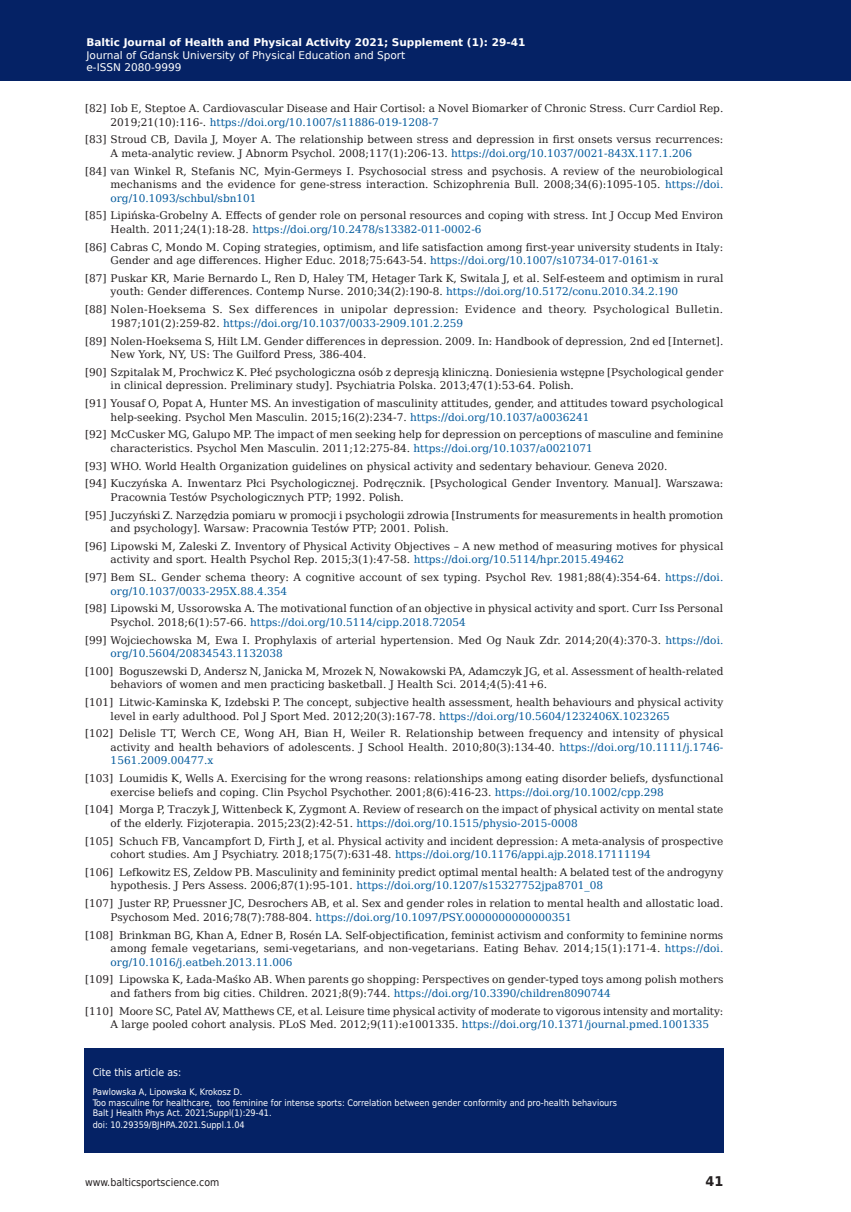
<style>
.page{position:relative;width:851px;height:1212px;background:#fff}
.page>*{position:absolute;margin:0;border:0;box-sizing:border-box;transform-origin:0 0}
.t1{font:700 13.35px "DejaVu Sans";color:#231f20;scale:.96 1}
.t2{font:10.5px/13.5px "DejaVu Serif";color:#231f20}
.t3{font:10.5px/13.5px "DejaVu Serif";letter-spacing:.03em;color:#231f20}
.t4{font:10.5px/12.6px "DejaVu Sans";color:#fff}
.t5{font:700 10.5px "DejaVu Sans";color:#fff}
.t6{font:10.5px "DejaVu Serif";color:#01599c}
.t7{font:10.5px "DejaVu Sans Condensed";color:#231f20}
.t8{font:10.5px "DejaVu Sans Condensed";color:#fff}
.t9{font:9px/10.5px "DejaVu Sans Condensed";color:#fff}
.s1{color:#01599c}
</style>
<div class="page">
<div style="left:0;top:0;width:850px;height:80px;background:#052265"></div>
<div style="left:84px;top:1048px;width:639px;height:104px;background:#052265"></div>
<p class="t5" style="left:86px;top:34px;width:440px">Baltic Journal of Health and Physical Activity 2021; Supplement (1): 29-41</p>
<p class="t4" style="left:86px;top:48px;width:320px">Journal of Gdansk University of Physical Education and Sport e-ISSN 2080-9999</p>
<p class="t2" style="left:111px;top:101px;width:614px;text-indent:-26px">[82] Iob E, Steptoe A. Cardiovascular Disease and Hair Cortisol: a Novel Biomarker of Chronic Stress. Curr Cardiol Rep.<br>2019;21(10):116-. <span class="s1">https://doi.org/10.1007/s11886-019-1208-7</span></p>
<p class="t2" style="left:85px;top:132px;width:639px;text-align:center">[83] Stroud CB, Davila J, Moyer A. The relationship between stress and depression in first onsets versus recurrences:<br>A meta-analytic review. J Abnorm Psychol. 2008;117(1):206-13. <span class="s1">https://doi.org/10.1037/0021-843X.117.1.206</span></p>
<p class="t2" style="left:111px;top:163px;width:614px;text-align:justify;text-indent:-26px">[84] van Winkel R, Stefanis NC, Myin-Germeys I. Psychosocial stress and psychosis. A review of the neurobiological mechanisms and the evidence for gene-stress interaction. Schizophrenia Bull. 2008;34(6):1095-105. <span class="s1">https://doi. org/10.1093/schbul/sbn101</span></p>
<p class="t2" style="left:111px;top:208px;width:614px;text-indent:-26px">[85] Lipińska-Grobelny A. Effects of gender role on personal resources and coping with stress. Int J Occup Med Environ<br>Health. 2011;24(1):18-28. <span class="s1">https://doi.org/10.2478/s13382-011-0002-6</span></p>
<p class="t2" style="left:111px;top:239px;width:614px;text-indent:-26px">[86] Cabras C, Mondo M. Coping strategies, optimism, and life satisfaction among first-year university students in Italy:<br>Gender and age differences. Higher Educ. 2018;75:643-54. <span class="s1">https://doi.org/10.1007/s10734-017-0161-x</span></p>
<p class="t2" style="left:111px;top:270px;width:614px;text-indent:-26px">[87] Puskar KR, Marie Bernardo L, Ren D, Haley TM, Hetager Tark K, Switala J, et al. Self-esteem and optimism in rural youth: Gender differences. Contemp Nurse. 2010;34(2):190-8. <span class="s1">https://doi.org/10.5172/conu.2010.34.2.190</span></p>
<p class="t3" style="left:111px;top:302px;width:614px;text-indent:-26px">[88] Nolen-Hoeksema S. Sex differences in unipolar depression: Evidence and theory. Psychological Bulletin.<br>1987;101(2):259-82. <span class="s1">https://doi.org/10.1037/0033-2909.101.2.259</span></p>
<p class="t2" style="left:111px;top:333px;width:614px;text-indent:-26px">[89] Nolen-Hoeksema S, Hilt LM. Gender differences in depression. 2009. In: Handbook of depression, 2nd ed [Internet].<br>New York, NY, US: The Guilford Press, 386-404.</p>
<p class="t2" style="left:111px;top:364px;width:614px;text-indent:-26px">[90] Szpitalak M, Prochwicz K. Płeć psychologiczna osób z depresją kliniczną. Doniesienia wstępne [Psychological gender in clinical depression. Preliminary study]. Psychiatria Polska. 2013;47(1):53-64. Polish.</p>
<p class="t2" style="left:111px;top:396px;width:614px;text-indent:-26px">[91] Yousaf O, Popat A, Hunter MS. An investigation of masculinity attitudes, gender, and attitudes toward psychological help-seeking. Psychol Men Masculin. 2015;16(2):234-7. <span class="s1">https://doi.org/10.1037/a0036241</span></p>
<p class="t2" style="left:111px;top:427px;width:614px;text-indent:-26px">[92] McCusker MG, Galupo MP. The impact of men seeking help for depression on perceptions of masculine and feminine characteristics. Psychol Men Masculin. 2011;12:275-84. <span class="s1">https://doi.org/10.1037/a0021071</span></p>
<p class="t2" style="left:85px;top:456px;width:639px;line-height:17.7px">[93] WHO. World Health Organization guidelines on physical activity and sedentary behaviour. Geneva 2020.<br>[94] Kuczyńska A. Inwentarz Płci Psychologicznej. Podręcznik. [Psychological Gender Inventory. Manual]. Warszawa:</p>
<p class="t2" style="left:85px;top:487px;width:639px;line-height:17.7px;text-indent:26px">Pracownia Testów Psychologicznych PTP; 1992. Polish.<br>[95] Juczyński Z. Narzędzia pomiaru w promocji i psychologii zdrowia [Instruments for measurements in health promotion</p>
<p class="t2" style="left:85px;top:518px;width:639px;line-height:17.7px;text-indent:26px">and psychology]. Warsaw: Pracownia Testów PTP; 2001. Polish.<br>[96] Lipowski M, Zaleski Z. Inventory of Physical Activity Objectives – A new method of measuring motives for physical</p>
<p class="t2" style="left:85px;top:550px;width:639px;line-height:17.7px;text-indent:26px">activity and sport. Health Psychol Rep. 2015;3(1):47-58. <span class="s1">https://doi.org/10.5114/hpr.2015.49462<br></span>[97] Bem SL. Gender schema theory: A cognitive account of sex typing. Psychol Rev. 1981;88(4):354-64. <span class="s1">https://doi.</span></p>
<p class="t6" style="left:111px;top:581px;width:178px">org/10.1037/0033-295X.88.4.354</p>
<p class="t2" style="left:111px;top:601px;width:613px;text-indent:-26px">[98] Lipowski M, Ussorowska A. The motivational function of an objective in physical activity and sport. Curr Iss Personal<br>Psychol. 2018;6(1):57-66. <span class="s1">https://doi.org/10.5114/cipp.2018.72054</span></p>
<p class="t2" style="left:111px;top:632px;width:614px;text-indent:-26px">[99] Wojciechowska M, Ewa I. Prophylaxis of arterial hypertension. Med Og Nauk Zdr. 2014;20(4):370-3. <span class="s1">https://doi. org/10.5604/20834543.1132038</span></p>
<p class="t2" style="left:111px;top:663px;width:614px;text-indent:-26px">[100] Boguszewski D, Andersz N, Janicka M, Mrozek N, Nowakowski PA, Adamczyk JG, et al. Assessment of health-related behaviors of women and men practicing basketball. J Health Sci. 2014;4(5):41+6.</p>
<p class="t2" style="left:111px;top:695px;width:614px;text-indent:-26px">[101] Litwic-Kaminska K, Izdebski P. The concept, subjective health assessment, health behaviours and physical activity level in early adulthood. Pol J Sport Med. 2012;20(3):167-78. <span class="s1">https://doi.org/10.5604/1232406X.1023265</span></p>
<p class="t2" style="left:111px;top:726px;width:614px;text-align:justify;text-indent:-26px">[102] Delisle TT, Werch CE, Wong AH, Bian H, Weiler R. Relationship between frequency and intensity of physical activity and health behaviors of adolescents. J School Health. 2010;80(3):134-40. <span class="s1">https://doi.org/10.1111/j.1746- 1561.2009.00477.x</span></p>
<p class="t2" style="left:111px;top:771px;width:614px;text-indent:-26px">[103] Loumidis K, Wells A. Exercising for the wrong reasons: relationships among eating disorder beliefs, dysfunctional exercise beliefs and coping. Clin Psychol Psychother. 2001;8(6):416-23. <span class="s1">https://doi.org/10.1002/cpp.298</span></p>
<p class="t2" style="left:111px;top:802px;width:614px;text-indent:-26px">[104] Morga P, Traczyk J, Wittenbeck K, Zygmont A. Review of research on the impact of physical activity on mental state of the elderly. Fizjoterapia. 2015;23(2):42-51. <span class="s1">https://doi.org/10.1515/physio-2015-0008</span></p>
<p class="t2" style="left:111px;top:833px;width:614px;text-indent:-26px">[105] Schuch FB, Vancampfort D, Firth J, et al. Physical activity and incident depression: A meta-analysis of prospective cohort studies. Am J Psychiatry. 2018;175(7):631-48. <span class="s1">https://doi.org/10.1176/appi.ajp.2018.17111194</span></p>
<p class="t2" style="left:111px;top:864px;width:614px;text-indent:-26px">[106] Lefkowitz ES, Zeldow PB. Masculinity and femininity predict optimal mental health: A belated test of the androgyny hypothesis. J Pers Assess. 2006;87(1):95-101. <span class="s1">https://doi.org/10.1207/s15327752jpa8701_08</span></p>
<p class="t2" style="left:111px;top:896px;width:614px;text-indent:-26px">[107] Juster RP, Pruessner JC, Desrochers AB, et al. Sex and gender roles in relation to mental health and allostatic load.<br>Psychosom Med. 2016;78(7):788-804. <span class="s1">https://doi.org/10.1097/PSY.0000000000000351</span></p>
<p class="t2" style="left:111px;top:927px;width:614px;text-align:justify;text-indent:-26px">[108] Brinkman BG, Khan A, Edner B, Rosén LA. Self-objectification, feminist activism and conformity to feminine norms among female vegetarians, semi-vegetarians, and non-vegetarians. Eating Behav. 2014;15(1):171-4. <span class="s1">https://doi. org/10.1016/j.eatbeh.2013.11.006</span></p>
<p class="t2" style="left:111px;top:972px;width:614px;text-indent:-26px">[109] Lipowska K, Łada-Maśko AB. When parents go shopping: Perspectives on gender-typed toys among polish mothers and fathers from big cities. Children. 2021;8(9):744. <span class="s1">https://doi.org/10.3390/children8090744</span></p>
<p class="t2" style="left:111px;top:1003px;width:614px;text-indent:-26px">[110] Moore SC, Patel AV, Matthews CE, et al. Leisure time physical activity of moderate to vigorous intensity and mortality:<br>A large pooled cohort analysis. PLoS Med. 2012;9(11):e1001335. <span class="s1">https://doi.org/10.1371/journal.pmed.1001335</span></p>
<p class="t8" style="left:93px;top:1064px;width:90px">Cite this article as:</p>
<p class="t9" style="left:93px;top:1086px;width:525px">Pawlowska A, Lipowska K, Krokosz D.<br>Too masculine for healthcare, too feminine for intense sports: Correlation between gender conformity and pro-health behaviours<br>Balt J Health Phys Act. 2021;Suppl(1):29-41.</p>
<p class="t9" style="left:93px;top:1119px;width:153px">doi: 10.29359/BJHPA.2021.Suppl.1.04</p>
<p class="t7" style="left:85px;top:1174px;width:136px">www.balticsportscience.com</p>
<p class="t1" style="left:705px;top:1170px;width:20px">41</p>
</div>
